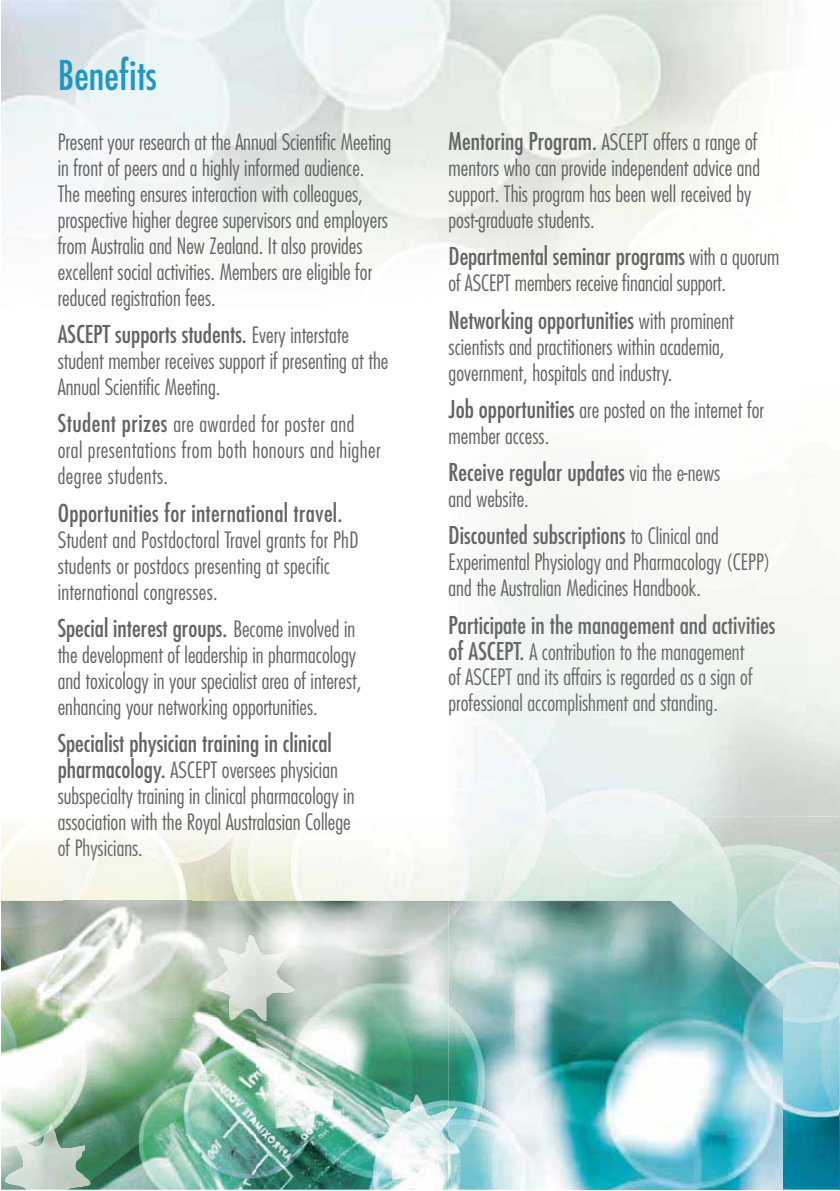
<style>
.page{position:relative;width:840px;height:1191px;background:#fff}
.page>*{position:absolute;margin:0;border:0;box-sizing:border-box;transform-origin:0 0}
.t1{font:condensed 40px "Futura";color:#1b98c4}
.t2{font:condensed 24px "Futura";color:#636466}
.t3{font:condensed 24px "Futura";color:#68696b}
.t4{font:condensed 24px "Futura";color:#66676a}
.t5{font:condensed 24px "Futura";color:#646668}
.t6{font:300 condensed 22px/26px "Futura";color:#636466}
.t7{font:300 condensed 22px/26px "Futura";color:#696a6c}
.t8{font:300 condensed 22px/26px "Futura";letter-spacing:.02em;color:#636466}
.t9{font:300 condensed 22px/26px "Futura";color:#67686b}
.t10{font:300 condensed 22px "Futura";color:#646567}
.t11{font:300 condensed 22px "Futura";color:#646668}
.s1{font-weight:300;font-size:22px}
.s2{font-weight:400;font-size:24px}
.s3{color:#67686b}
.s4{color:#696b6d}
.s5{color:#68696b}
.s6{color:#696a6c}
.s7{color:#636466}
.s8{color:#646567}
.s9{color:#656769}
.s10{color:#646668}
.s11{color:#66676a}
.s12{font-weight:400;font-size:24px;color:#636466}
.s13{font-weight:400;font-size:24px;color:#656769}
.s14{font-weight:400;font-size:24px;color:#66676a}
.s15{font-weight:400;font-size:24px;color:#67686b}
.s16{font-weight:400;font-size:24px;color:#68696b}
</style>
<div class="page">
<img style="left:1px;top:823px;width:447px;height:78px">
<img style="left:1px;top:901px;width:514px;height:288px">
<img style="left:774px;top:816px;width:66px;height:373px">
<img style="left:709px;top:816px;width:65px;height:142px">
<img style="left:515px;top:958px;width:267px;height:231px">
<img style="left:515px;top:901px;width:219px;height:58px">
<img style="left:207px;top:935px;width:87px;height:86px">
<img style="left:366px;top:1094px;width:82px;height:89px">
<img style="left:448px;top:1107px;width:11px;height:45px">
<img style="left:5px;top:1125px;width:87px;height:64px">
<div style="left:58px;top:823px;width:292px;height:11px;background:#fcfbf6"></div>
<div style="left:58px;top:838px;width:84px;height:22px;background:#f9f8ef"></div>
<div style="left:462px;top:461px;width:162px;height:25px;background:#f9f8f6"></div>
<img style="left:629px;top:463px;width:90px;height:18px">
<div style="left:456px;top:524px;width:169px;height:25px;background:#f6f7f3"></div>
<div style="left:455px;top:553px;width:315px;height:22px;background:#f6f7f4"></div>
<div style="left:459px;top:578px;width:240px;height:18px;background:#f4f6f3"></div>
<div style="left:454px;top:613px;width:321px;height:25px;background:#f3f6f2"></div>
<div style="left:529px;top:642px;width:215px;height:22px;background:#f1f6f2"></div>
<h1 class="t1" style="left:58px;top:52px;width:101px">Benefits</h1>
<p class="t6" style="left:58px;top:129px;width:335px">Present your research at the Annual Scientific Meeting in front of peers and a highly informed audience.<br>The meeting ensures interaction with colleagues, prospective higher degree supervisors and employers from Australia and New Zealand. It also provides excellent social activities. Members are eligible for reduced registration fees.</p>
<p class="t2" style="left:58px;top:320px;width:292px">ASCEPT supports students. <span class="s1">Every interstate</span></p>
<p class="t6" style="left:58px;top:348px;width:332px">student member receives support if presenting at the<br>Annual Scientific Meeting.</p>
<p class="t8" style="left:58px;top:411px;width:324px"><span class="s2">Student prizes</span> are awarded for poster and oral presentations from both honours and higher degree students.</p>
<p class="t2" style="left:58px;top:498px;width:286px">Opportunities for international travel.</p>
<p class="t6" style="left:58px;top:526px;width:302px">Student and Postdoctoral Travel grants for PhD students or postdocs presenting at specific international congresses.</p>
<p class="t2" style="left:58px;top:613px;width:299px">Special interest groups. <span class="s1">Become involved in</span></p>
<p class="t6" style="left:58px;top:641px;width:305px">the development of leadership in pharmacology and toxicology in your specialist area of interest, enhancing your networking opportunities.</p>
<p class="t2" style="left:58px;top:729px;width:275px">Specialist physician training in clinical</p>
<p class="t6" style="left:58px;top:757px;width:298px"><span class="s2">pharmacology.</span> ASCEPT oversees physician subspecialty training in clinical pharmacology in</p>
<p class="t6" style="left:58px;top:808px;width:294px">association with the Royal Australasian College <span class="s3">of P</span><span class="s4">hy</span><span class="s5">sici</span><span class="s6">ans.</span></p>
<p class="t6" style="left:448px;top:129px;width:313px"><span class="s2">Mentoring Program.</span> ASCEPT offers a range of mentors who can provide independent advice and support. This program has been well received by post-graduate students.</p>
<p class="t2" style="left:448px;top:242px;width:332px">Departmental seminar programs <span class="s1">with a quorum</span></p>
<p class="t6" style="left:448px;top:270px;width:279px">of ASCEPT members receive financial support.</p>
<p class="t2" style="left:448px;top:305px;width:286px">Networking opportunities <span class="s1">with prominent</span></p>
<p class="t6" style="left:448px;top:333px;width:277px">scientists and practitioners within academia, government hos itals and industr .</p>
<p class="t6" style="left:523px;top:359px;width:40px">, p</p>
<p class="t6" style="left:448px;top:354px;width:317px;line-height:37.2px;text-indent:213px">y<br><span class="s2">Job opportunities</span> are posted on the internet for</p>
<p class="t10" style="left:448px;top:423px;width:102px"><span class="s7">me</span>mber access.</p>
<p class="t5" style="left:448px;top:458px;width:273px"><span class="s7">Re</span><span class="s8">ceiv</span>e regular updates <span class="s1">via the e-news</span></p>
<p class="t11" style="left:448px;top:486px;width:82px"><span class="s7">an</span><span class="s8">d</span> webs<span class="s9">ite.</span></p>
<p class="t4" style="left:448px;top:521px;width:271px"><span class="s7">Di</span><span class="s8">sc</span><span class="s10">ou</span><span class="s9">nt</span>ed s<span class="s9">ub</span>scriptions <span class="s1">to Clinical and</span></p>
<p class="t9" style="left:448px;top:549px;width:323px"><span class="s7">Ex</span><span class="s10">pe</span><span class="s9">rime</span><span class="s11">ntal Physiol</span>ogy an<span class="s11">d Ph</span>armaco<span class="s11">lo</span>gy <span class="s11">(CEPP) </span><span class="s8">an</span><span class="s10">d</span> <span class="s9">th</span><span class="s11">e</span> Australian Medicines Handbook.</p>
<p class="t3" style="left:448px;top:610px;width:328px"><span class="s7">Pa</span><span class="s9">rt</span><span class="s11">ic</span><span class="s3">ip</span>ate in the management and activities</p>
<p class="t7" style="left:448px;top:638px;width:305px"><span class="s12">of</span> <span class="s13">A</span><span class="s14">SC</span><span class="s15">EP</span><span class="s16">T.</span> A contribution to the management <span class="s7">of</span> <span class="s9">A</span><span class="s11">SC</span><span class="s5">EP</span>T and its affairs is regarded as a sign of <span class="s7">pr</span><span class="s10">of</span><span class="s11">es</span><span class="s5">si</span>on<span class="s4">al accomplishment and standing.</span></p>
</div>
